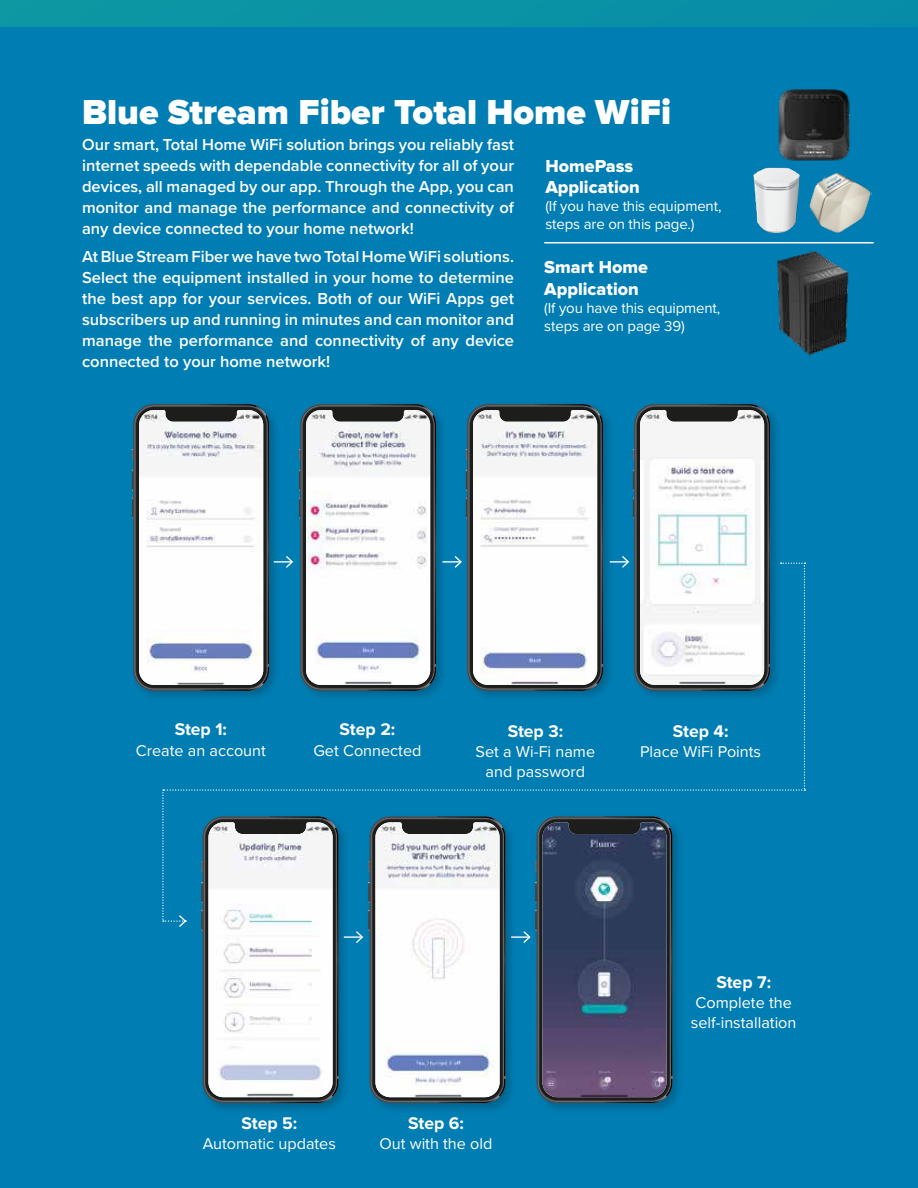
<style>
.page{position:relative;width:918px;height:1188px;background:#007db2}
.page>*{position:absolute;margin:0;border:0;box-sizing:border-box;transform-origin:0 0}
.t1{font:900 36px "Proxima Nova";color:#fff}
.t2{font:18px/21.6px "Proxima Nova Extrabld";color:#fff}
.t3{font:700 17.55px "Proxima Nova";color:#fff}
.t4{font:600 16.5px/21px "Proxima Nova";color:#fff;text-align:justify}
.t5{font:16.2px/20.2px "Proxima Nova";color:#fff;text-align:center}
.t6{font:15px/18px "Proxima Nova";letter-spacing:-.01em;color:#fff}
</style>
<div class="page">
<div style="left:129px;top:401px;width:653px;height:714px;background:#000;opacity:.2"></div>
<svg style="left:132px;top:404px;width:673px;height:699px"></svg>
<div style="left:0;top:0;width:918px;height:27px;background:#0a92a5"></div>
<img style="left:711px;top:167px;width:89px;height:77px">
<img style="left:778px;top:89px;width:72px;height:72px">
<img style="left:809px;top:172px;width:63px;height:61px">
<hr style="left:544px;top:242px;width:330px;height:1px;background:#fff">
<img style="left:764px;top:243px;width:110px;height:113px">
<h1 class="t1" style="left:82px;top:97px;width:591px">Blue Stream Fiber Total Home WiFi</h1>
<p class="t4" style="left:82px;top:135px;width:434px">Our smart, Total Home WiFi solution brings you reliably fast internet speeds with dependable connectivity for all of your devices, all managed by our app. Through the App, you can monitor and manage the performance and connectivity of any device connected to your home network!</p>
<p class="t4" style="left:82px;top:246px;width:434px">At Blue Stream Fiber we have two Total Home WiFi solutions.<br>Select the equipment installed in your home to determine the best app for your services. Both of our WiFi Apps get subscribers up and running in minutes and can monitor and manage the performance and connectivity of any device connected to your home network!</p>
<p class="t2" style="left:545px;top:156px;width:96px">HomePass<br>Application</p>
<p class="t6" style="left:545px;top:198px;width:178px">(If you have this equipment, steps are on this page.)</p>
<p class="t2" style="left:544px;top:257px;width:105px">Smart Home<br>Application</p>
<p class="t6" style="left:544px;top:300px;width:178px">(If you have this equipment, steps are on page 39)</p>
<p class="t3" style="left:175px;top:722px;width:54px">Step 1:</p>
<p class="t5" style="left:136px;top:741px;width:132px">Create an account</p>
<p class="t3" style="left:340px;top:722px;width:57px">Step 2:</p>
<p class="t5" style="left:313px;top:741px;width:110px">Get Connected</p>
<p class="t3" style="left:508px;top:723px;width:57px">Step 3:</p>
<p class="t5" style="left:476px;top:742px;width:121px">Set a Wi-Fi name and password</p>
<p class="t3" style="left:673px;top:723px;width:57px">Step 4:</p>
<p class="t5" style="left:640px;top:742px;width:123px">Place WiFi Points</p>
<p class="t3" style="left:241px;top:1116px;width:57px">Step 5:</p>
<p class="t5" style="left:203px;top:1134px;width:135px">Automatic updates</p>
<p class="t3" style="left:408px;top:1116px;width:57px">Step 6:</p>
<p class="t5" style="left:380px;top:1134px;width:114px">Out with the old</p>
<p class="t3" style="left:716px;top:975px;width:56px">Step 7:</p>
<p class="t5" style="left:691px;top:994px;width:107px;text-align:left">Complete the self-installation</p>
</div>
